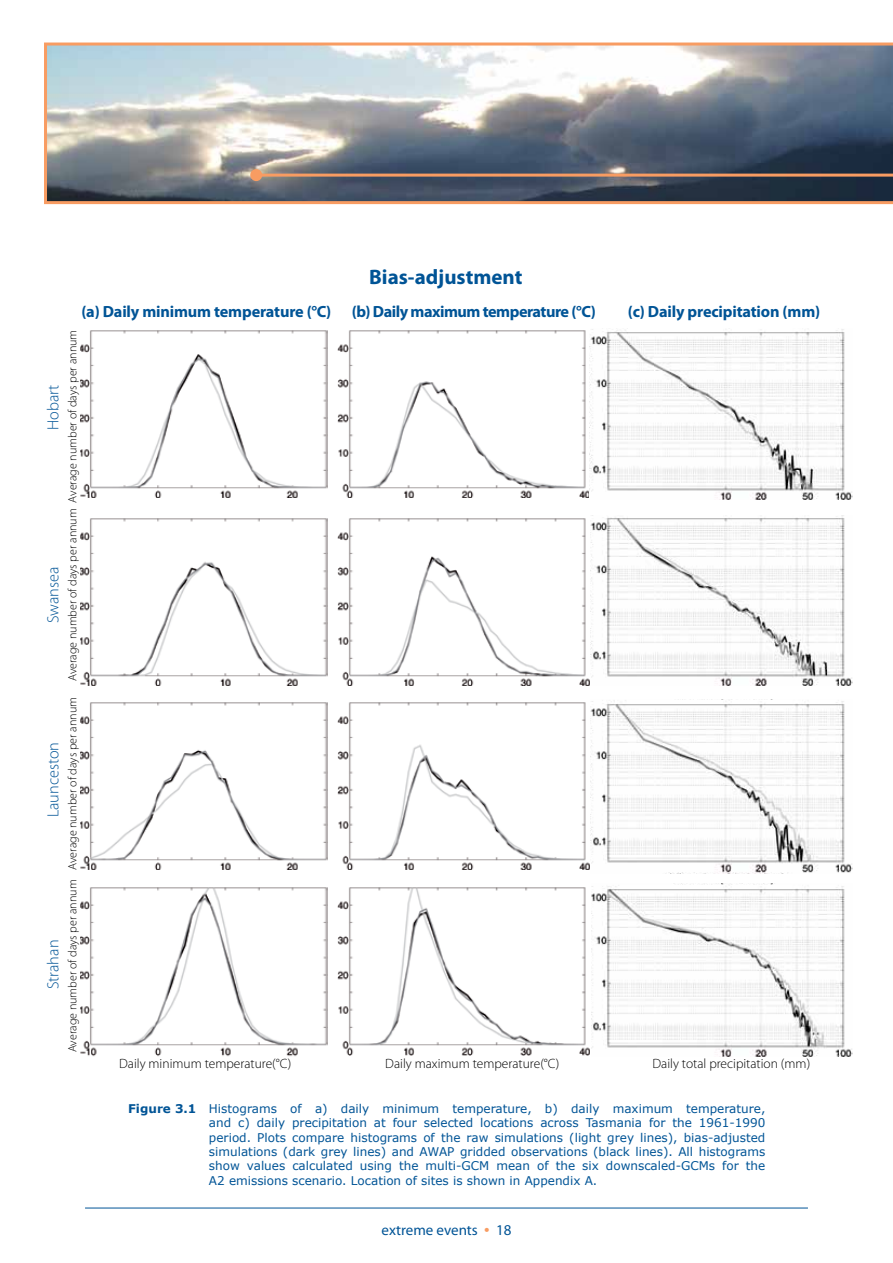
<style>
.page{position:relative;width:893px;height:1263px;background:#fff}
.page>*{position:absolute;margin:0;border:0;box-sizing:border-box;transform-origin:0 0}
.t1{font:700 21px "Myriad Pro";color:#005496}
.t2{font:700 16.2px "Myriad Pro";letter-spacing:-.01em;color:#005496}
.t3{font:700 16.2px "Myriad Pro";letter-spacing:-.03em;color:#005496}
.t4{font:300 16.2px "Myriad Pro";color:#005496}
.t5{font:15px "Myriad Pro";color:#005496}
.t6{font:300 13.5px "Myriad Pro";color:#000}
.t7{font:12px/14.4px "Verdana";color:#005496;text-align:justify}
.t8{font:300 12px "Myriad Pro";color:#000}
.s1{font-weight:700}
.s2{font-size:19.5px;color:#f89c62}
</style>
<div class="page">
<hr style="left:85px;top:1208px;width:723px;height:1px;background:#005496">
<svg style="left:44px;top:43px;width:849px;height:161px;background:#91969c"></svg>
<hr style="left:256px;top:174px;width:637px;height:3px;background:#f89c62">
<div style="left:250px;top:169px;width:12px;height:12px;background:#f89c62;border-radius:50%"></div>
<img style="left:80px;top:887px;width:248px;height:170px">
<img style="left:337px;top:887px;width:253px;height:168px">
<img style="left:591px;top:883px;width:261px;height:174px">
<img style="left:80px;top:330px;width:248px;height:168px">
<img style="left:337px;top:330px;width:253px;height:168px">
<img style="left:590px;top:329px;width:262px;height:170px">
<img style="left:80px;top:518px;width:248px;height:167px">
<img style="left:337px;top:515px;width:515px;height:171px">
<img style="left:80px;top:702px;width:248px;height:168px">
<img style="left:337px;top:702px;width:253px;height:168px">
<img style="left:590px;top:700px;width:262px;height:173px">
<p class="t4" style="left:43px;top:430px;width:47px;rotate:-90deg">Hobart</p>
<p class="t4" style="left:43px;top:623px;width:58px;rotate:-90deg">Swansea</p>
<p class="t4" style="left:43px;top:817px;width:77px;rotate:-90deg">Launceston</p>
<p class="t4" style="left:43px;top:989px;width:51px;rotate:-90deg">Strahan</p>
<p class="t1" style="left:369px;top:263px;width:155px">Bias-adjustment</p>
<p class="t2" style="left:81px;top:301px;width:251px">(a) Daily minimum temperature (°C)</p>
<p class="t3" style="left:352px;top:301px;width:246px">(b) Daily maximum temperature (°C)</p>
<p class="t2" style="left:628px;top:301px;width:194px">(c) Daily precipitation (mm)</p>
<p class="t8" style="left:65px;top:503px;width:174px;rotate:-90deg">Average number of days per annum</p>
<p class="t8" style="left:65px;top:681px;width:174px;rotate:-90deg">Average number of days per annum</p>
<p class="t8" style="left:65px;top:870px;width:174px;rotate:-90deg">Average number of days per annum</p>
<p class="t8" style="left:65px;top:1052px;width:174px;rotate:-90deg">Average number of days per annum</p>
<p class="t6" style="left:119px;top:1055px;width:174px">Daily minimum temperature(°C)</p>
<p class="t6" style="left:385px;top:1055px;width:176px">Daily maximum temperature(°C)</p>
<p class="t6" style="left:652px;top:1055px;width:159px">Daily total precipitation (mm)</p>
<p class="t7" style="left:209px;top:1101px;width:558px;text-indent:-81px"><span class="s1">Figure 3.1</span> Histograms of a) daily minimum temperature, b) daily maximum temperature, and c) daily precipitation at four selected locations across Tasmania for the 1961-1990 period. Plots compare histograms of the raw simulations (light grey lines), bias-adjusted simulations (dark grey lines) and AWAP gridded observations (black lines). All histograms show values calculated using the multi-GCM mean of the six downscaled-GCMs for the A2 emissions scenario. Location of sites is shown in Appendix A.</p>
<p class="t5" style="left:381px;top:1221px;width:131px">extreme events <span class="s2">•</span> 18</p>
</div>
